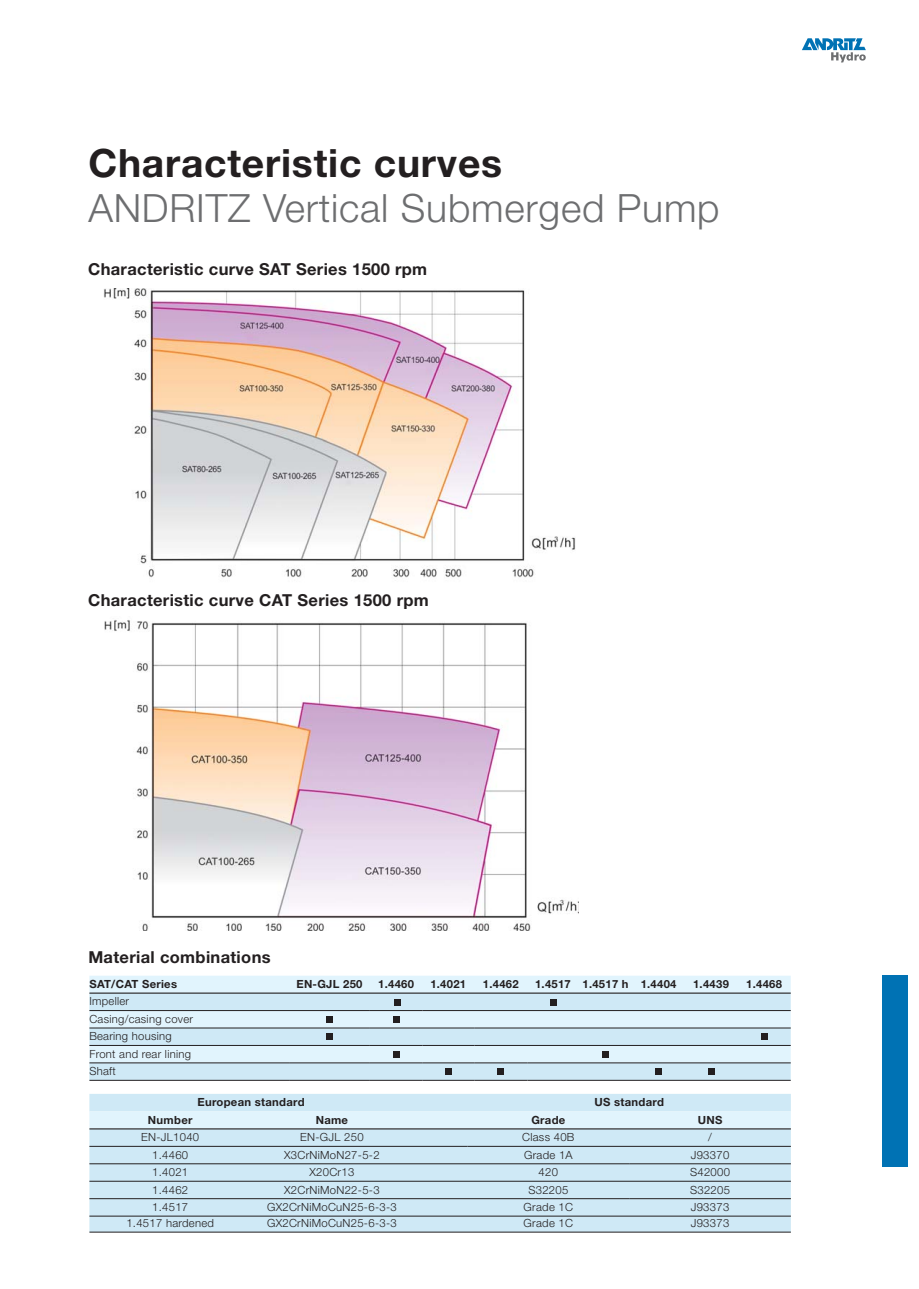
<style>
.page{position:relative;width:919px;height:1289px;background:#fff}
.page>*{position:absolute;margin:0;border:0;box-sizing:border-box;transform-origin:0 0}
.t1{font:300 39px "Helvetica Neue";letter-spacing:.02em;color:#6d6e70}
.t2{font:700 39px "Helvetica Neue";letter-spacing:.02em;color:#231f20}
.t3{font:700 16.5px "Helvetica Neue";letter-spacing:.02em;color:#231f20}
.t4{font:300 11.25px/17.4px "Helvetica Neue";letter-spacing:.025em;color:#231f20}
.t5{font:700 11.25px "Helvetica Neue";letter-spacing:.025em;color:#231f20}
</style>
<div class="page">
<div style="left:881px;top:975px;width:26px;height:191px;background:#0072b4"></div>
<div style="left:89px;top:976px;width:701px;height:16px;background:#e1f4fd"></div>
<svg style="left:89px;top:993px;width:701px;height:87px;background:#d1e8f3"></svg>
<hr style="left:89px;top:992px;width:701px;height:1px;background:#231f20">
<hr style="left:89px;top:1010px;width:281px;height:1px;background:#231f20">
<hr style="left:422px;top:1010px;width:368px;height:1px;background:#231f20">
<hr style="left:89px;top:1027px;width:281px;height:1px;background:#231f20">
<hr style="left:474px;top:1027px;width:316px;height:1px;background:#231f20">
<hr style="left:89px;top:1045px;width:281px;height:1px;background:#231f20">
<hr style="left:474px;top:1045px;width:316px;height:1px;background:#231f20">
<hr style="left:370px;top:1010px;width:52px;height:1px;background:#231f20">
<hr style="left:370px;top:1027px;width:104px;height:1px;background:#231f20">
<hr style="left:422px;top:1045px;width:52px;height:1px;background:#231f20">
<hr style="left:370px;top:1045px;width:52px;height:1px;background:#231f20">
<hr style="left:89px;top:1062px;width:200px;height:1px;background:#231f20">
<hr style="left:89px;top:1080px;width:200px;height:1px;background:#231f20">
<hr style="left:289px;top:1062px;width:81px;height:1px;background:#231f20">
<hr style="left:289px;top:1080px;width:81px;height:1px;background:#231f20">
<hr style="left:370px;top:1062px;width:52px;height:1px;background:#231f20">
<hr style="left:370px;top:1080px;width:52px;height:1px;background:#231f20">
<hr style="left:422px;top:1062px;width:52px;height:1px;background:#231f20">
<hr style="left:422px;top:1080px;width:52px;height:1px;background:#231f20">
<hr style="left:474px;top:1062px;width:53px;height:1px;background:#231f20">
<hr style="left:474px;top:1080px;width:53px;height:1px;background:#231f20">
<hr style="left:527px;top:1062px;width:263px;height:1px;background:#231f20">
<hr style="left:527px;top:1080px;width:263px;height:1px;background:#231f20">
<div style="left:394px;top:998px;width:6px;height:7px;background:#231f20"></div>
<div style="left:549px;top:998px;width:7px;height:7px;background:#231f20"></div>
<div style="left:326px;top:1016px;width:7px;height:6px;background:#231f20"></div>
<div style="left:392px;top:1016px;width:7px;height:6px;background:#231f20"></div>
<div style="left:326px;top:1033px;width:7px;height:7px;background:#231f20"></div>
<div style="left:760px;top:1033px;width:7px;height:7px;background:#231f20"></div>
<div style="left:392px;top:1050px;width:7px;height:7px;background:#231f20"></div>
<div style="left:602px;top:1050px;width:7px;height:7px;background:#231f20"></div>
<div style="left:445px;top:1068px;width:6px;height:7px;background:#231f20"></div>
<div style="left:497px;top:1068px;width:7px;height:7px;background:#231f20"></div>
<div style="left:655px;top:1068px;width:7px;height:7px;background:#231f20"></div>
<div style="left:707px;top:1068px;width:7px;height:7px;background:#231f20"></div>
<svg style="left:89px;top:1094px;width:701px;height:34px;background:#d8eef9"></svg>
<div style="left:89px;top:1129px;width:701px;height:102px;background:#cfe9f6"></div>
<hr style="left:89px;top:1128px;width:701px;height:1px;background:#231f20">
<hr style="left:89px;top:1146px;width:378px;height:1px;background:#231f20">
<hr style="left:89px;top:1163px;width:540px;height:1px;background:#231f20">
<hr style="left:89px;top:1198px;width:540px;height:1px;background:#231f20">
<hr style="left:467px;top:1146px;width:323px;height:1px;background:#231f20">
<hr style="left:629px;top:1163px;width:161px;height:1px;background:#231f20">
<hr style="left:629px;top:1198px;width:161px;height:1px;background:#231f20">
<hr style="left:89px;top:1180px;width:701px;height:1px;background:#231f20">
<hr style="left:89px;top:1215px;width:701px;height:1px;background:#231f20">
<hr style="left:89px;top:1231px;width:701px;height:1px;background:#231f20">
<svg style="left:802px;top:38px;width:63px;height:24px"></svg>
<img style="left:105px;top:620px;width:474px;height:310px">
<img style="left:104px;top:288px;width:472px;height:290px">
<h1 class="t2" style="left:88px;top:149px;width:415px">Characteristic curves</h1>
<h1 class="t1" style="left:88px;top:194px;width:632px">ANDRITZ Vertical Submerged Pump</h1>
<h2 class="t3" style="left:88px;top:263px;width:340px">Characteristic curve SAT Series 1500 rpm</h2>
<h2 class="t3" style="left:88px;top:594px;width:342px">Characteristic curve CAT Series 1500 rpm</h2>
<h2 class="t3" style="left:88px;top:951px;width:184px">Material combinations</h2>
<p class="t5" style="left:89px;top:979px;width:89px">SAT/CAT Series</p>
<p class="t5" style="left:296px;top:979px;width:68px">EN-GJL 250</p>
<p class="t5" style="left:378px;top:979px;width:37px">1.4460</p>
<p class="t5" style="left:430px;top:979px;width:37px">1.4021</p>
<p class="t5" style="left:483px;top:979px;width:37px">1.4462</p>
<p class="t5" style="left:535px;top:979px;width:143px">1.4517 1.4517 h 1.4404</p>
<p class="t5" style="left:693px;top:979px;width:37px">1.4439</p>
<p class="t5" style="left:746px;top:979px;width:37px">1.4468</p>
<p class="t4" style="left:89px;top:993px;width:105px">Impeller<br>Casing/casing cover<br>Bearing housing<br>Front and rear lining<br>Shaft</p>
<p class="t5" style="left:197px;top:1098px;width:109px">European standard</p>
<p class="t5" style="left:594px;top:1098px;width:71px">US standard</p>
<p class="t5" style="left:148px;top:1115px;width:46px">Number</p>
<p class="t5" style="left:316px;top:1115px;width:34px">Name</p>
<p class="t5" style="left:531px;top:1115px;width:35px">Grade</p>
<p class="t5" style="left:697px;top:1115px;width:26px">UNS</p>
<p class="t4" style="left:141px;top:1129px;width:59px">EN-JL1040</p>
<p class="t4" style="left:300px;top:1129px;width:65px">EN-GJL 250</p>
<p class="t4" style="left:522px;top:1129px;width:54px">Class 40B</p>
<p class="t4" style="left:708px;top:1129px;width:5px">/</p>
<p class="t4" style="left:152px;top:1146px;width:37px">1.4460</p>
<p class="t4" style="left:284px;top:1146px;width:97px">X3CrNiMoN27-5-2</p>
<p class="t4" style="left:524px;top:1146px;width:50px">Grade 1A</p>
<p class="t4" style="left:690px;top:1146px;width:40px">J93370</p>
<p class="t4" style="left:152px;top:1164px;width:37px">1.4021</p>
<p class="t4" style="left:309px;top:1164px;width:46px">X20Cr13</p>
<p class="t4" style="left:538px;top:1164px;width:21px">420</p>
<p class="t4" style="left:690px;top:1164px;width:41px">S42000</p>
<p class="t4" style="left:152px;top:1181px;width:37px">1.4462</p>
<p class="t4" style="left:284px;top:1181px;width:97px">X2CrNiMoN22-5-3</p>
<p class="t4" style="left:528px;top:1181px;width:41px">S32205</p>
<p class="t4" style="left:690px;top:1181px;width:41px">S32205</p>
<p class="t4" style="left:152px;top:1199px;width:37px">1.4517</p>
<p class="t4" style="left:267px;top:1199px;width:131px">GX2CrNiMoCuN25-6-3-3</p>
<p class="t4" style="left:523px;top:1199px;width:51px">Grade 1C</p>
<p class="t4" style="left:690px;top:1199px;width:40px">J93373</p>
<p class="t4" style="left:126px;top:1215px;width:89px">1.4517 hardened</p>
<p class="t4" style="left:267px;top:1215px;width:131px">GX2CrNiMoCuN25-6-3-3</p>
<p class="t4" style="left:523px;top:1215px;width:51px">Grade 1C</p>
<p class="t4" style="left:690px;top:1215px;width:40px">J93373</p>
</div>
